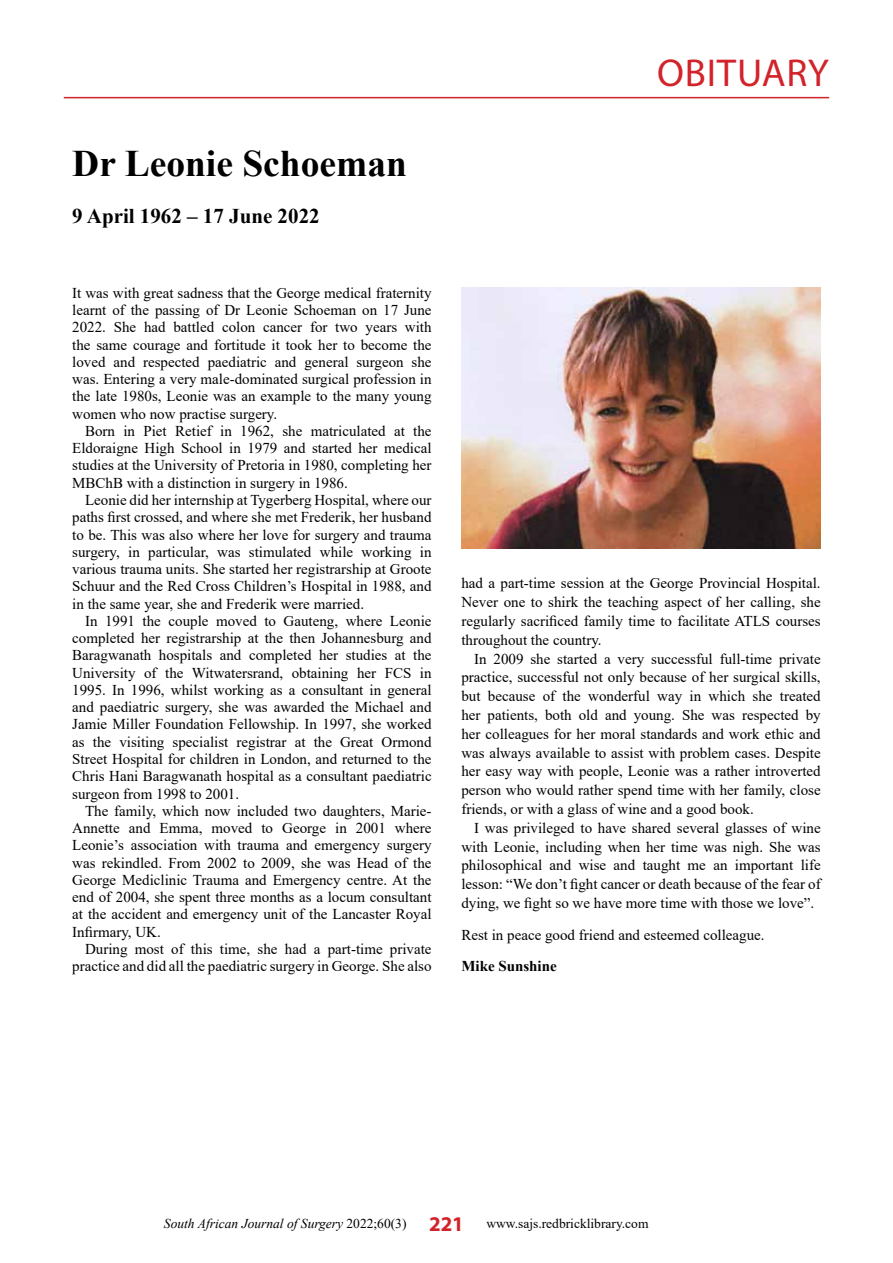
<style>
.page{position:relative;width:893px;height:1263px;background:#fff}
.page>*{position:absolute;margin:0;border:0;box-sizing:border-box;transform-origin:0 0}
.t1{font:39px "Myriad Pro";letter-spacing:.02em;color:#d2232a}
.t2{font:700 37.5px "Times New Roman";color:#000}
.t3{font:700 21px "Times New Roman";color:#000}
.t4{font:15px/17.2px "Times New Roman";color:#000;text-align:justify}
.t5{font:700 15px "Times New Roman";color:#000}
.t6{font:13.5px "Times New Roman";color:#000}
.s1{font-style:italic}
.s2{font-family:"Myriad Pro";font-weight:700;font-size:21px;color:#d2232a}
</style>
<div class="page">
<hr style="left:64px;top:97px;width:765px;height:1px;background:#d2232a">
<img style="left:461px;top:287px;width:360px;height:261px">
<h2 class="t2" style="left:72px;top:137px;width:336px">Dr Leonie Schoeman</h2>
<h3 class="t3" style="left:72px;top:201px;width:249px">9 April 1962 – 17 June 2022</h3>
<p class="t4" style="left:72px;top:284px;width:361px">It was with great sadness that the George medical fraternity learnt of the passing of Dr Leonie Schoeman on 17 June 2022. She had battled colon cancer for two years with the same courage and fortitude it took her to become the loved and respected paediatric and general surgeon she was. Entering a very male-dominated surgical profession in the late 1980s, Leonie was an example to the many young women who now practise surgery.</p>
<p class="t4" style="left:72px;top:422px;width:361px;text-indent:13px">Born in Piet Retief in 1962, she matriculated at the Eldoraigne High School in 1979 and started her medical studies at the University of Pretoria in 1980, completing her MBChB with a distinction in surgery in 1986.</p>
<p class="t4" style="left:72px;top:491px;width:361px;text-indent:13px">Leonie did her internship at Tygerberg Hospital, where our paths first crossed, and where she met Frederik, her husband to be. This was also where her love for surgery and trauma surgery, in particular, was stimulated while working in various trauma units. She started her registrarship at Groote Schuur and the Red Cross Children’s Hospital in 1988, and in the same year, she and Frederik were married.</p>
<p class="t4" style="left:72px;top:612px;width:361px;text-indent:13px">In 1991 the couple moved to Gauteng, where Leonie completed her registrarship at the then Johannesburg and Baragwanath hospitals and completed her studies at the University of the Witwatersrand, obtaining her FCS in 1995. In 1996, whilst working as a consultant in general and paediatric surgery, she was awarded the Michael and Jamie Miller Foundation Fellowship. In 1997, she worked as the visiting specialist registrar at the Great Ormond Street Hospital for children in London, and returned to the Chris Hani Baragwanath hospital as a consultant paediatric surgeon from 1998 to 2001.</p>
<p class="t4" style="left:72px;top:802px;width:361px;text-indent:13px">The family, which now included two daughters, Marie-Annette and Emma, moved to George in 2001 where Leonie’s association with trauma and emergency surgery was rekindled. From 2002 to 2009, she was Head of the George Mediclinic Trauma and Emergency centre. At the end of 2004, she spent three months as a locum consultant at the accident and emergency unit of the Lancaster Royal Infirmary, UK.</p>
<p class="t4" style="left:72px;top:940px;width:361px;text-align:right">During most of this time, she had a part-time private practice and did all the paediatric surgery in George. She also</p>
<h1 class="t1" style="left:657px;top:48px;width:173px">OBITUARY</h1>
<p class="t4" style="left:461px;top:574px;width:361px;line-height:18.8px">had a part-time session at the George Provincial Hospital.<br>Never one to shirk the teaching aspect of her calling, she regularly sacrificed family time to facilitate ATLS courses throughout the country.</p>
<p class="t4" style="left:461px;top:649px;width:361px;line-height:18.8px;text-indent:13px">In 2009 she started a very successful full-time private practice, successful not only because of her surgical skills, but because of the wonderful way in which she treated her patients, both old and young. She was respected by her colleagues for her moral standards and work ethic and was always available to assist with problem cases. Despite her easy way with people, Leonie was a rather introverted person who would rather spend time with her family, close friends, or with a glass of wine and a good book.</p>
<p class="t4" style="left:461px;top:818px;width:361px;line-height:18.8px;text-indent:13px">I was privileged to have shared several glasses of wine with Leonie, including when her time was nigh. She was philosophical and wise and taught me an important life lesson: “We don’t fight cancer or death because of the fear of dying, we fight so we have more time with those we love”.</p>
<p class="t4" style="left:461px;top:925px;width:305px">Rest in peace good friend and esteemed colleague.</p>
<p class="t5" style="left:461px;top:955px;width:97px">Mike Sunshine</p>
<p class="t6" style="left:164px;top:1214px;width:486px"><span class="s1">South African Journal of Surgery</span> 2022;60(3) <span class="s2">221</span> www.sajs.redbricklibrary.com</p>
</div>
